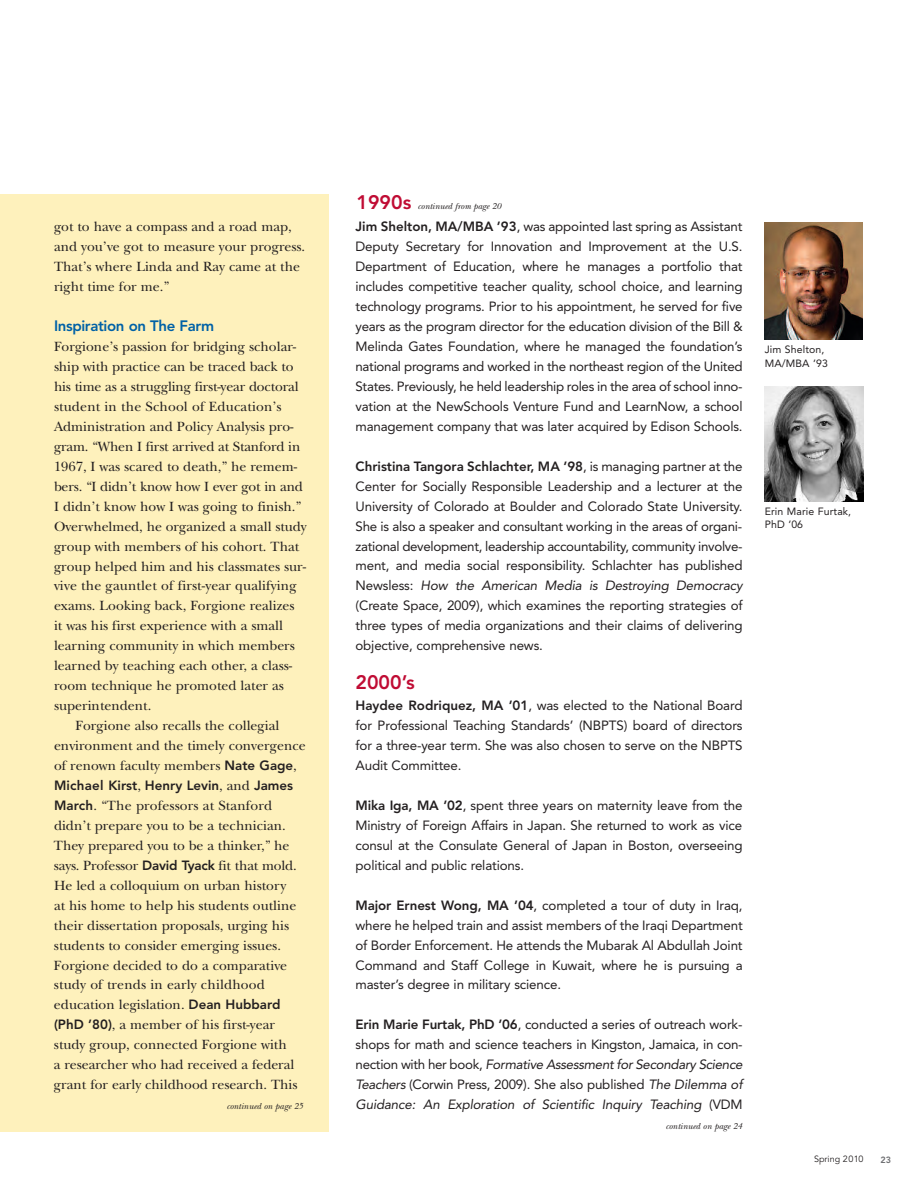
<style>
.page{position:relative;width:918px;height:1188px;background:#fff}
.page>*{position:absolute;margin:0;border:0;box-sizing:border-box;transform-origin:0 0}
.t1{font:800 19.5px "Avenir";color:#c00c34}
.t2{font:800 15px "Avenir";letter-spacing:-.025em;color:#0061a6}
.t3{font:13.95px/20px "New Baskerville";color:#231f20}
.t4{font:13.35px/20px "Avenir";letter-spacing:-.01em;color:#231f20;text-align:justify}
.t5{font:800 13.35px "Avenir";color:#231f20}
.t6{font:10.5px/13.5px "Avenir";letter-spacing:.01em;color:#231f20}
.t7{font:italic 9px "New Baskerville";color:#231f20}
.t8{font:9px "Avenir";color:#231f20}
.t9{font:800 9px "Avenir";color:#6c6d70}
.s1{font-family:"Avenir";font-weight:800;font-size:13.35px}
.s2{font-family:"New Baskerville";font-weight:400;font-size:13.95px}
.s3{font-family:"Avenir";font-weight:800;font-style:normal;font-size:19.5px;color:#c00c34}
.s4{font-weight:800}
.s5{font-style:italic}
</style>
<div class="page">
<div style="left:0;top:194px;width:328px;height:938px;background:#fef1bc"></div>
<img style="left:765px;top:223px;width:98px;height:117px">
<img style="left:765px;top:386px;width:98px;height:116px">
<p class="t3" style="left:54px;top:217px;width:253px">got to have a compass and a road map, and you’ve got to measure your progress.<br>That’s where Linda and Ray came at the right time for me.”</p>
<p class="t2" style="left:54px;top:320px;width:162px">Inspiration on The Farm</p>
<p class="t3" style="left:54px;top:336px;width:244px">Forgione’s passion for bridging scholar-</p>
<p class="t3" style="left:54px;top:356px;width:241px">ship with practice can be traced back to</p>
<p class="t3" style="left:54px;top:376px;width:246px">his time as a struggling first-year doctoral</p>
<p class="t3" style="left:54px;top:396px;width:229px">student in the School of Education’s</p>
<p class="t3" style="left:54px;top:416px;width:241px">Administration and Policy Analysis pro-</p>
<p class="t3" style="left:54px;top:436px;width:248px">gram. “When I first arrived at Stanford in</p>
<p class="t3" style="left:54px;top:456px;width:245px">1967, I was scared to death,” he remem-</p>
<p class="t3" style="left:54px;top:476px;width:251px">bers. “I didn’t know how I ever got in and</p>
<p class="t3" style="left:54px;top:496px;width:249px">I didn’t know how I was going to finish.”</p>
<p class="t3" style="left:54px;top:516px;width:254px">Overwhelmed, he organized a small study</p>
<p class="t3" style="left:54px;top:536px;width:247px">group with members of his cohort. That</p>
<p class="t3" style="left:54px;top:556px;width:254px">group helped him and his classmates sur-</p>
<p class="t3" style="left:54px;top:576px;width:244px">vive the gauntlet of first-year qualifying</p>
<p class="t3" style="left:54px;top:596px;width:242px">exams. Looking back, Forgione realizes</p>
<p class="t3" style="left:54px;top:616px;width:231px">it was his first experience with a small</p>
<p class="t3" style="left:54px;top:636px;width:242px">learning community in which members</p>
<p class="t3" style="left:54px;top:655px;width:240px">learned by teaching each other, a class-</p>
<p class="t3" style="left:54px;top:675px;width:231px">room technique he promoted later as</p>
<p class="t3" style="left:54px;top:695px;width:99px">superintendent.</p>
<p class="t3" style="left:76px;top:715px;width:205px">Forgione also recalls the collegial</p>
<p class="t3" style="left:54px;top:735px;width:253px">environment and the timely convergence</p>
<p class="t3" style="left:54px;top:755px;width:244px">of renown faculty members <span class="s1">Nate Gage</span>,</p>
<p class="t5" style="left:54px;top:780px;width:241px">Michael Kirst<span class="s2">,</span> Henry Levin<span class="s2">, and</span> James</p>
<p class="t3" style="left:54px;top:795px;width:245px"><span class="s1">March</span>. “The professors at Stanford didn’t prepare you to be a technician.<br>They prepared you to be a thinker,” he says. Professor <span class="s1">David Tyack</span> fit that mold.<br>He led a colloquium on urban history at his home to help his students outline their dissertation proposals, urging his students to consider emerging issues.<br>Forgione decided to do a comparative study of trends in early childhood education legislation. <span class="s1">Dean Hubbard (PhD ’80)</span>, a member of his first-year study group, connected Forgione with<br>a researcher who had received a federal grant for early childhood research. This</p>
<p class="t7" style="left:227px;top:1101px;width:78px">continued on page 25</p>
<p class="t7" style="left:356px;top:200px;width:146px"><span class="s3">1990s</span> continued from page 20</p>
<p class="t4" style="left:356px;top:218px;width:389px"><span class="s4">Jim Shelton, MA/MBA ’93</span>, was appointed last spring as Assistant Deputy Secretary for Innovation and Improvement at the U.S.<br>Department of Education, where he manages a portfolio that includes competitive teacher quality, school choice, and learning technology programs. Prior to his appointment, he served for five years as the program director for the education division of the Bill &amp; Melinda Gates Foundation, where he managed the foundation’s national programs and worked in the northeast region of the United States. Previously, he held leadership roles in the area of school inno&shy;vation at the NewSchools Venture Fund and LearnNow, a school management company that was later acquired by Edison Schools.</p>
<p class="t4" style="left:356px;top:457px;width:389px"><span class="s4">Christina Tangora Schlachter, MA ’98</span>, is managing partner at the Center for Socially Responsible Leadership and a lecturer at the University of Colorado at Boulder and Colorado State University.<br>She is also a speaker and consultant working in the areas of organi&shy;zational development, leadership accountability, community involve&shy;ment, and media social responsibility. Schlachter has published Newsless: <span class="s5">How the American Media is Destroying Democracy </span>(Create Space, 2009), which examines the reporting strategies of three types of media organizations and their claims of delivering objective, comprehensive news.</p>
<h1 class="t1" style="left:356px;top:674px;width:61px">2000’s</h1>
<p class="t4" style="left:356px;top:697px;width:389px"><span class="s4">Haydee Rodriquez, MA ’01</span>, was elected to the National Board for Professional Teaching Standards’ (NBPTS) board of directors for a three-year term. She was also chosen to serve on the NBPTS Audit Committee.</p>
<p class="t4" style="left:356px;top:796px;width:389px"><span class="s4">Mika Iga, MA ’02</span>, spent three years on maternity leave from the Ministry of Foreign Affairs in Japan. She returned to work as vice consul at the Consulate General of Japan in Boston, overseeing political and public relations.</p>
<p class="t4" style="left:356px;top:896px;width:389px"><span class="s4">Major Ernest Wong, MA ’04</span>, completed a tour of duty in Iraq, where he helped train and assist members of the Iraqi Department of Border Enforcement. He attends the Mubarak Al Abdullah Joint Command and Staff College in Kuwait, where he is pursuing a master’s degree in military science.</p>
<p class="t4" style="left:356px;top:1016px;width:389px"><span class="s4">Erin Marie Furtak, PhD ’06</span>, conducted a series of outreach work&shy;shops for math and science teachers in Kingston, Jamaica, in con&shy;nection with her book, <span class="s5">Formative Assessment for Secondary Science Teachers</span> (Corwin Press, 2009). She also published <span class="s5">The Dilemma of Guidance: An Exploration of Scientific Inquiry Teaching</span> (VDM</p>
<p class="t7" style="left:666px;top:1121px;width:78px">continued on page 24</p>
<p class="t6" style="left:765px;top:344px;width:65px">Jim Shelton,<br>MA/MBA ’93</p>
<p class="t6" style="left:765px;top:505px;width:88px">Erin Marie Furtak,<br>PhD ’06</p>
<p class="t8" style="left:814px;top:1156px;width:51px">Spring 2010</p>
<p class="t9" style="left:880px;top:1156px;width:12px">23</p>
</div>
